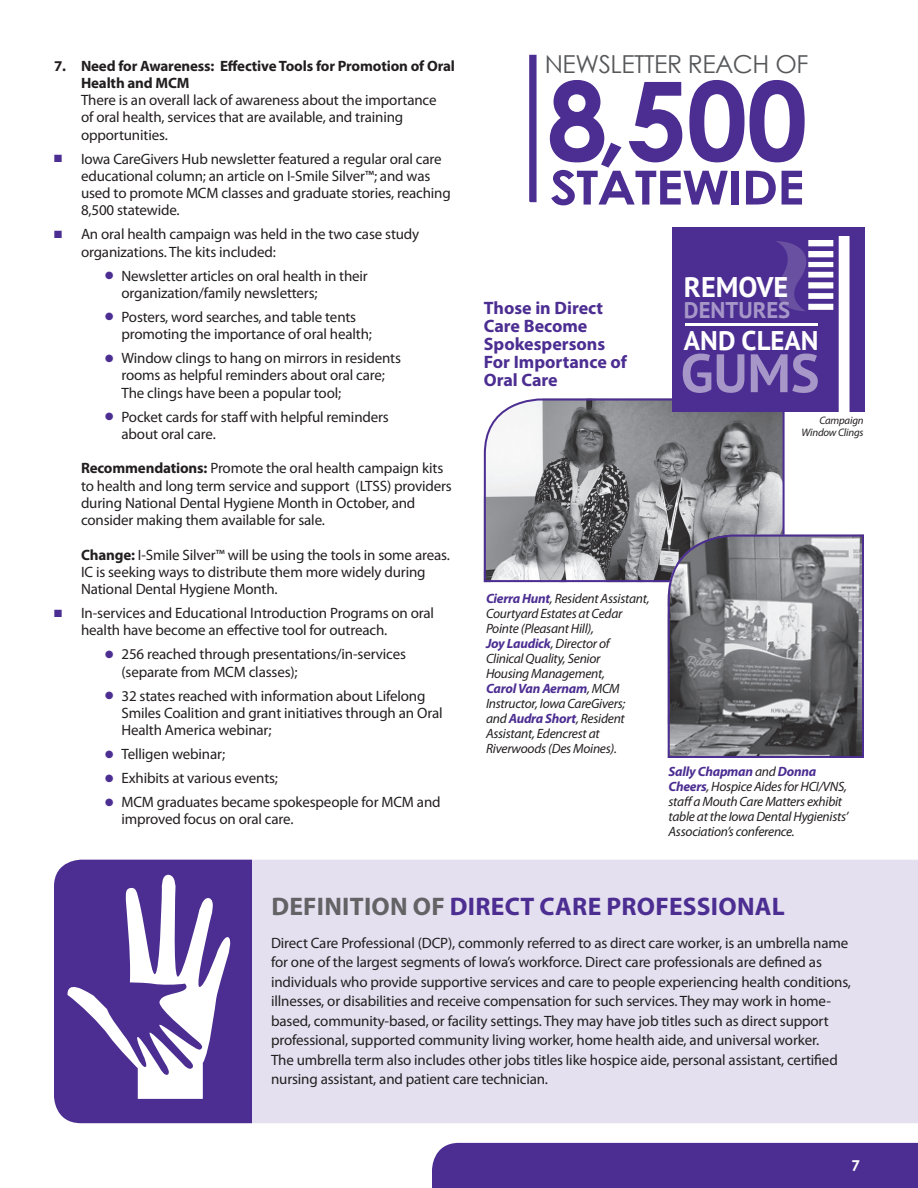
<style>
.page{position:relative;width:918px;height:1188px;background:#fff}
.page>*{position:absolute;margin:0;border:0;box-sizing:border-box;transform-origin:0 0}
.t1{font:700 109.35px "Century Gothic";color:#4c2e92}
.t2{font:700 54.15px "PT Sans";color:#a697c8}
.t3{font:700 47.1px "Century Gothic";letter-spacing:-.02em;color:#4c2e92;scale:1.11 1}
.t4{font:700 28.35px "PT Sans";color:#fff}
.t5{font:700 27px "PT Sans";color:#fff}
.t6{font:700 25.5px "Myriad Pro";letter-spacing:.01em;color:#4c2e92}
.t7{font:24.75px "Century Gothic";letter-spacing:-.02em;color:#57585a}
.t8{font:700 22.8px "PT Sans";color:#a697c8}
.t9{font:700 18px/18px "Myriad Pro";color:#4c2e92}
.t10{font:15px/17.2px "Myriad Pro";letter-spacing:-.01em;color:#231f20}
.t11{font:700 15px/17.2px "Myriad Pro";letter-spacing:-.01em;color:#231f20}
.t12{font:700 15px "Century Gothic";color:#fff}
.t13{font:italic 13.5px/15px "Myriad Pro";letter-spacing:-.02em;color:#231f20}
.t14{font:italic 10.8px/12px "Myriad Pro";letter-spacing:-.02em;color:#231f20;text-align:right}
.s1{color:#4c2e92}
.s2{font-weight:700}
.s3{font-size:98.4px}
.s4{font-weight:700;color:#4c2e92}
.s5{color:#636366}
</style>
<div class="page">
<div style="left:432px;top:1143px;width:486px;height:45px;background:#4c2e92"></div>
<div style="left:252px;top:860px;width:666px;height:263px;background:#e4e0ef"></div>
<div style="left:54px;top:860px;width:198px;height:263px;background:#4c2e92"></div>
<svg style="left:483px;top:398px;width:302px;height:185px;background:#929297"></svg>
<svg style="left:667px;top:534px;width:197px;height:224px;background:#7d7c82"></svg>
<svg style="left:67px;top:874px;width:164px;height:225px"></svg>
<div style="left:672px;top:227px;width:192px;height:185px;background:#4c2e92"></div>
<svg style="left:776px;top:236px;width:74px;height:176px"></svg>
<hr style="left:685px;top:323px;width:133px;height:3px;background:#fff">
<svg style="left:529px;top:55px;width:8px;height:147px"></svg>
<p class="t11" style="left:81px;top:56px;width:376px;text-indent:-27px">7. Need for Awareness: Effective Tools for Promotion of Oral<br>Health and MCM</p>
<p class="t10" style="left:81px;top:91px;width:357px">There is an overall lack of awareness about the importance of oral health, services that are available, and training opportunities.</p>
<p class="t10" style="left:81px;top:150px;width:371px;text-indent:-27px"><span class="s1">■</span> Iowa CareGivers Hub newsletter featured a regular oral care educational column; an article on I-Smile Silver™; and was used to promote MCM classes and graduate stories, reaching 8,500 statewide.</p>
<p class="t10" style="left:81px;top:226px;width:340px;text-indent:-27px"><span class="s1">■</span> An oral health campaign was held in the two case study organizations. The kits included:</p>
<p class="t10" style="left:122px;top:267px;width:248px;text-indent:-16px"><span class="s1">●</span> Newsletter articles on oral health in their organization/family newsletters;</p>
<p class="t10" style="left:122px;top:308px;width:252px;text-indent:-16px"><span class="s1">●</span> Posters, word searches, and table tents promoting the importance of oral health;</p>
<p class="t10" style="left:122px;top:349px;width:281px;text-indent:-16px"><span class="s1">●</span> Window clings to hang on mirrors in residents rooms as helpful reminders about oral care;<br>The clings have been a popular tool;</p>
<p class="t10" style="left:122px;top:408px;width:269px;text-indent:-16px"><span class="s1">●</span> Pocket cards for staff with helpful reminders about oral care.</p>
<p class="t10" style="left:81px;top:460px;width:372px"><span class="s2">Recommendations:</span> Promote the oral health campaign kits to health and long term service and support (LTSS) providers during National Dental Hygiene Month in October, and consider making them available for sale.</p>
<p class="t10" style="left:81px;top:546px;width:370px"><span class="s2">Change:</span> I-Smile Silver™ will be using the tools in some areas.<br>IC is seeking ways to distribute them more widely during<br>National Dental Hygiene Month.</p>
<p class="t10" style="left:81px;top:604px;width:355px;text-indent:-27px"><span class="s1">■</span> In-services and Educational Introduction Programs on oral health have become an effective tool for outreach.</p>
<p class="t10" style="left:122px;top:646px;width:286px;text-indent:-16px"><span class="s1">●</span> 256 reached through presentations/in-services (separate from MCM classes);</p>
<p class="t10" style="left:122px;top:687px;width:323px;text-indent:-16px"><span class="s1">●</span> 32 states reached with information about Lifelong<br>Smiles Coalition and grant initiatives through an Oral<br>Health America webinar;</p>
<p class="t10" style="left:105px;top:745px;width:122px"><span class="s1">●</span> Telligen webinar;</p>
<p class="t10" style="left:105px;top:769px;width:175px"><span class="s1">●</span> Exhibits at various events;</p>
<p class="t10" style="left:122px;top:793px;width:321px;text-indent:-16px"><span class="s1">●</span> MCM graduates became spokespeople for MCM and improved focus on oral care.</p>
<h3 class="t7" style="left:545px;top:49px;width:265px">NEWSLETTER REACH OF</h3>
<h1 class="t1" style="left:546px;top:52px;width:263px">8<span class="s3">,</span>500</h1>
<h3 class="t3" style="left:550px;top:158px;width:231px">STATEWIDE</h3>
<p class="t9" style="left:484px;top:299px;width:145px">Those in Direct<br>Care Become<br>Spokespersons<br>For Importance of<br>Oral Care</p>
<h3 class="t4" style="left:684px;top:268px;width:106px">REMOVE</h3>
<h3 class="t8" style="left:684px;top:295px;width:108px">DENTURES</h3>
<h3 class="t5" style="left:684px;top:322px;width:136px">AND CLEAN</h3>
<h2 class="t2" style="left:681px;top:337px;width:140px">GUMS</h2>
<p class="t14" style="left:802px;top:414px;width:64px">Campaign<br>Window Clings</p>
<p class="t13" style="left:486px;top:591px;width:165px"><span class="s4">Cierra Hunt</span>, Resident Assistant,<br>Courtyard Estates at Cedar<br>Pointe (Pleasant Hill),<br><span class="s4">Joy Laudick</span>, Director of<br>Clinical Quality, Senior<br>Housing Management,<br><span class="s4">Carol Van Aernam</span>, MCM<br>Instructor, Iowa CareGivers;<br>and <span class="s4">Audra Short</span>, Resident<br>Assistant, Edencrest at<br>Riverwoods (Des Moines).</p>
<p class="t13" style="left:669px;top:764px;width:181px"><span class="s4">Sally Chapman</span> and <span class="s4">Donna<br>Cheers</span>, Hospice Aides for HCI/VNS, staff a Mouth Care Matters exhibit table at the Iowa Dental Hygienists’<br>Association’s conference.</p>
<h3 class="t6" style="left:271px;top:890px;width:515px"><span class="s5">DEFINITION OF</span> DIRECT CARE PROFESSIONAL</h3>
<p class="t10" style="left:271px;top:933px;width:582px;line-height:19.5px">Direct Care Professional (DCP), commonly referred to as direct care worker, is an umbrella name for one of the largest segments of Iowa’s workforce. Direct care professionals are defined as individuals who provide supportive services and care to people experiencing health conditions, illnesses, or disabilities and receive compensation for such services. They may work in home&shy;based, community-based, or facility settings. They may have job titles such as direct support professional, supported community living worker, home health aide, and universal worker.<br>The umbrella term also includes other jobs titles like hospice aide, personal assistant, certified nursing assistant, and patient care technician.</p>
<p class="t12" style="left:851px;top:1156px;width:10px">7</p>
</div>
